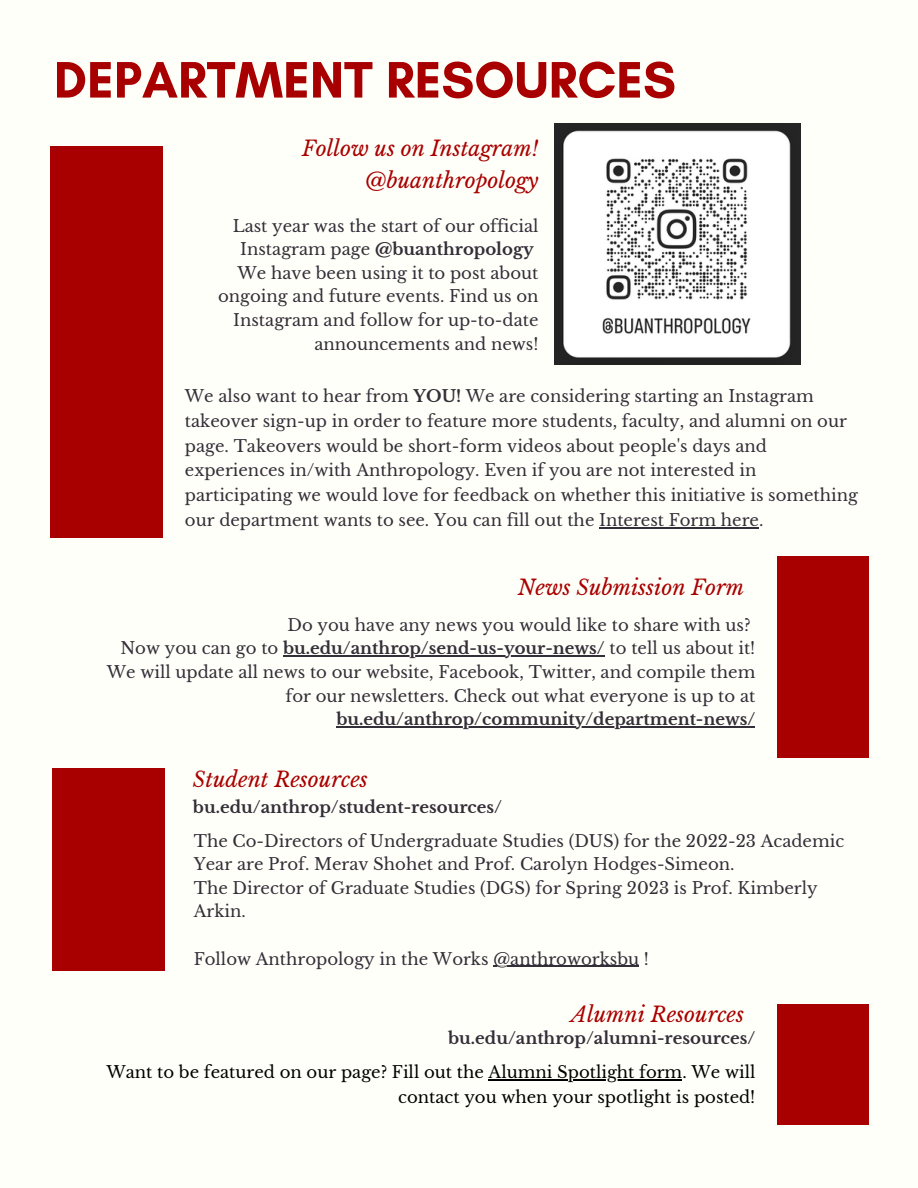
<style>
.page{position:relative;width:918px;height:1188px;background:#fffff9}
.page>*{position:absolute;margin:0;border:0;box-sizing:border-box;transform-origin:0 0}
.t1{font:700 52.2px "Glacial Indifference";color:#a80000}
.t2{font:italic 21px/31.5px "Libre Baskerville";color:#a80000;text-align:right}
.t3{font:16.5px/23.7px "Libre Baskerville";color:#332e38;text-align:right}
.t4{font:700 16.5px "Libre Baskerville";color:#332e38}
.t5{font:16.5px/24.8px "Libre Baskerville";color:#000;text-align:right}
.s1{font-weight:700}
</style>
<div class="page">
<div style="left:50px;top:146px;width:113px;height:391px;background:#a80000"></div>
<div style="left:777px;top:556px;width:91px;height:202px;background:#a80000"></div>
<div style="left:52px;top:768px;width:113px;height:203px;background:#a80000"></div>
<div style="left:777px;top:1004px;width:91px;height:120px;background:#a80000"></div>
<img style="left:555px;top:123px;width:245px;height:241px">
<hr style="left:283px;top:655px;width:322px;height:2px;background:#332e38">
<hr style="left:336px;top:726px;width:419px;height:1px;background:#332e38">
<hr style="left:493px;top:966px;width:146px;height:1px;background:#332e38">
<hr style="left:599px;top:527px;width:160px;height:1px;background:#332e38">
<hr style="left:489px;top:1079px;width:193px;height:1px;background:#000">
<h1 class="t1" style="left:54px;top:48px;width:624px">DEPARTMENT RESOURCES</h1>
<p class="t2" style="left:302px;top:133px;width:238px">Follow us on Instagram! @buanthropology</p>
<p class="t3" style="left:218px;top:214px;width:322px">Last year was the start of our official Instagram page <span class="s1">@buanthropology </span>We have been using it to post about ongoing and future events. Find us on Instagram and follow for up-to-date announcements and news!</p>
<p class="t3" style="left:185px;top:384px;width:675px;line-height:24.8px;text-align:left">We also want to hear from <span class="s1">YOU!</span> We are considering starting an Instagram takeover sign-up in order to feature more students, faculty, and alumni on our page. Takeovers would be short-form videos about people's days and experiences in/with Anthropology. Even if you are not interested in participating we would love for feedback on whether this initiative is something our department wants to see. You can fill out the Interest Form here.</p>
<p class="t2" style="left:518px;top:572px;width:228px">News Submission Form</p>
<p class="t3" style="left:107px;top:613px;width:650px">Do you have any news you would like to share with us?<br>Now you can go to <span class="s1">bu.edu/anthrop/send-us-your-news/</span> to tell us about it!<br>We will update all news to our website, Facebook, Twitter, and compile them for our newsletters. Check out what everyone is up to at</p>
<p class="t4" style="left:336px;top:709px;width:420px">bu.edu/anthrop/community/department-news/</p>
<p class="t2" style="left:193px;top:763px;width:176px">Student Resources</p>
<p class="t4" style="left:193px;top:797px;width:311px">bu.edu/anthrop/student-resources/</p>
<p class="t3" style="left:194px;top:829px;width:652px;text-align:left">The Co-Directors of Undergraduate Studies (DUS) for the 2022-23 Academic Year are Prof. Merav Shohet and Prof. Carolyn Hodges-Simeon.<br>The Director of Graduate Studies (DGS) for Spring 2023 is Prof. Kimberly Arkin.</p>
<p class="t3" style="left:194px;top:947px;width:457px">Follow Anthropology in the Works @anthroworksbu !</p>
<p class="t2" style="left:571px;top:999px;width:174px">Alumni Resources</p>
<p class="t4" style="left:448px;top:1028px;width:309px">bu.edu/anthrop/alumni-resources/</p>
<p class="t5" style="left:106px;top:1060px;width:651px">Want to be featured on our page? Fill out the Alumni Spotlight form. We will contact you when your spotlight is posted!</p>
</div>
